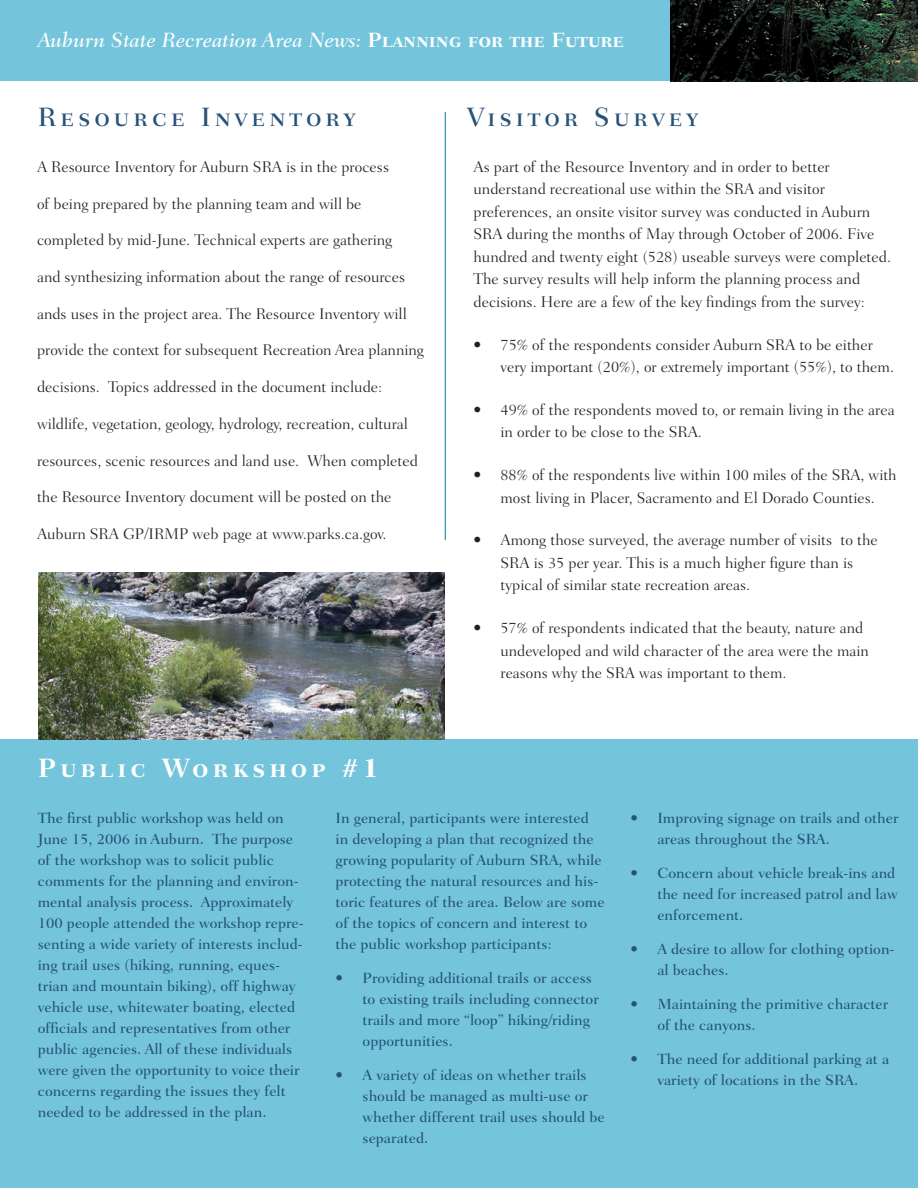
<style>
.page{position:relative;width:918px;height:1188px;background:#fff}
.page>*{position:absolute;margin:0;border:0;box-sizing:border-box;transform-origin:0 0}
.t1{font:27px "Fairfield LH Medium SC";letter-spacing:.15em;color:#275279}
.t2{font:27px "Fairfield LH Bold SC";letter-spacing:.15em;color:#fff}
.t3{font:italic 500 21px "Fairfield LH";color:#fff}
.t4{font:300 15.75px/22.5px "Fairfield LH";color:#231f20}
.t5{font:500 15px/21px "Fairfield LH";color:#275279}
.s1{font-family:"Fairfield LH Bold SC";font-weight:400;font-style:normal}
.s2{font-family:"Fairfield LH";font-weight:800}
</style>
<div class="page">
<div style="left:0;top:739px;width:918px;height:449px;background:#74c5dc"></div>
<div style="left:0;top:0;width:670px;height:81px;background:#74c5dc"></div>
<img style="left:39px;top:572px;width:406px;height:168px">
<hr style="left:445px;top:112px;width:1px;height:428px;background:#0073ae">
<img style="left:670px;top:0;width:248px;height:81px">
<h2 class="t3" style="left:38px;top:29px;width:588px">Auburn State Recreation Area News: <span class="s1">Planning for the Future</span></h2>
<h1 class="t1" style="left:38px;top:102px;width:319px">Resource Inventory</h1>
<p class="t4" style="left:37px;top:155px;width:354px">A Resource Inventory for Auburn SRA is in the process</p>
<p class="t4" style="left:37px;top:192px;width:326px">of being prepared by the planning team and will be</p>
<p class="t4" style="left:37px;top:229px;width:357px">completed by mid-June. Technical experts are gathering</p>
<p class="t4" style="left:37px;top:266px;width:370px">and synthesizing information about the range of resources</p>
<p class="t4" style="left:37px;top:302px;width:371px">ands uses in the project area. The Resource Inventory will</p>
<p class="t4" style="left:37px;top:339px;width:388px">provide the context for subsequent Recreation Area planning</p>
<p class="t4" style="left:37px;top:376px;width:347px">decisions. Topics addressed in the document include:</p>
<p class="t4" style="left:37px;top:413px;width:372px">wildlife, vegetation, geology, hydrology, recreation, cultural</p>
<p class="t4" style="left:37px;top:449px;width:382px">resources, scenic resources and land use. When completed</p>
<p class="t4" style="left:37px;top:486px;width:356px">the Resource Inventory document will be posted on the</p>
<p class="t4" style="left:37px;top:523px;width:351px">Auburn SRA GP/IRMP web page at www.parks.ca.gov.</p>
<h1 class="t1" style="left:467px;top:102px;width:232px">Visitor Survey</h1>
<p class="t4" style="left:474px;top:156px;width:419px">As part of the Resource Inventory and in order to better understand recreational use within the SRA and visitor preferences, an onsite visitor survey was conducted in Auburn SRA during the months of May through October of 2006. Five hundred and twenty eight (528) useable surveys were completed.<br>The survey results will help inform the planning process and decisions. Here are a few of the key findings from the survey:</p>
<p class="t4" style="left:501px;top:333px;width:395px;text-indent:-27px">• 75% of the respondents consider Auburn SRA to be either very important (20%), or extremely important (55%), to them.</p>
<p class="t4" style="left:501px;top:399px;width:396px;text-indent:-27px">• 49% of the respondents moved to, or remain living in the area in order to be close to the SRA.</p>
<p class="t4" style="left:474px;top:464px;width:425px;text-align:center">• 88% of the respondents live within 100 miles of the SRA, with most living in Placer, Sacramento and El Dorado Counties.</p>
<p class="t4" style="left:501px;top:529px;width:379px;text-indent:-27px">• Among those surveyed, the average number of visits to the<br>SRA is 35 per year. This is a much higher figure than is typical of similar state recreation areas.</p>
<p class="t4" style="left:501px;top:617px;width:370px;text-indent:-27px">• 57% of respondents indicated that the beauty, nature and undeveloped and wild character of the area were the main reasons why the SRA was important to them.</p>
<h1 class="t2" style="left:38px;top:753px;width:343px">Public Workshop #<span class="s2">1</span></h1>
<p class="t5" style="left:38px;top:807px;width:268px">The first public workshop was held on June 15, 2006 in Auburn. The purpose of the workshop was to solicit public comments for the planning and environ&shy;mental analysis process. Approximately 100 people attended the workshop repre&shy;senting a wide variety of interests includ&shy;ing trail uses (hiking, running, eques&shy;trian and mountain biking), off highway vehicle use, whitewater boating, elected officials and representatives from other public agencies. All of these individuals were given the opportunity to voice their concerns regarding the issues they felt needed to be addressed in the plan.</p>
<p class="t5" style="left:336px;top:807px;width:271px">In general, participants were interested in developing a plan that recognized the growing popularity of Auburn SRA, while protecting the natural resources and his&shy;toric features of the area. Below are some of the topics of concern and interest to the public workshop participants:</p>
<p class="t5" style="left:363px;top:967px;width:238px;text-indent:-27px">• Providing additional trails or access to existing trails including connector trails and more “loop” hiking/riding opportunities.</p>
<p class="t5" style="left:363px;top:1064px;width:244px;text-indent:-27px">• A variety of ideas on whether trails should be managed as multi-use or whether different trail uses should be separated.</p>
<p class="t5" style="left:657px;top:807px;width:243px;text-indent:-27px">• Improving signage on trails and other areas throughout the SRA.</p>
<p class="t5" style="left:657px;top:862px;width:242px;text-indent:-27px">• Concern about vehicle break-ins and the need for increased patrol and law enforcement.</p>
<p class="t5" style="left:657px;top:938px;width:239px;text-indent:-27px">• A desire to allow for clothing option&shy;al beaches.</p>
<p class="t5" style="left:657px;top:993px;width:233px;text-indent:-27px">• Maintaining the primitive character of the canyons.</p>
<p class="t5" style="left:630px;top:1048px;width:260px;text-align:center">• The need for additional parking at a variety of locations in the SRA.</p>
</div>
